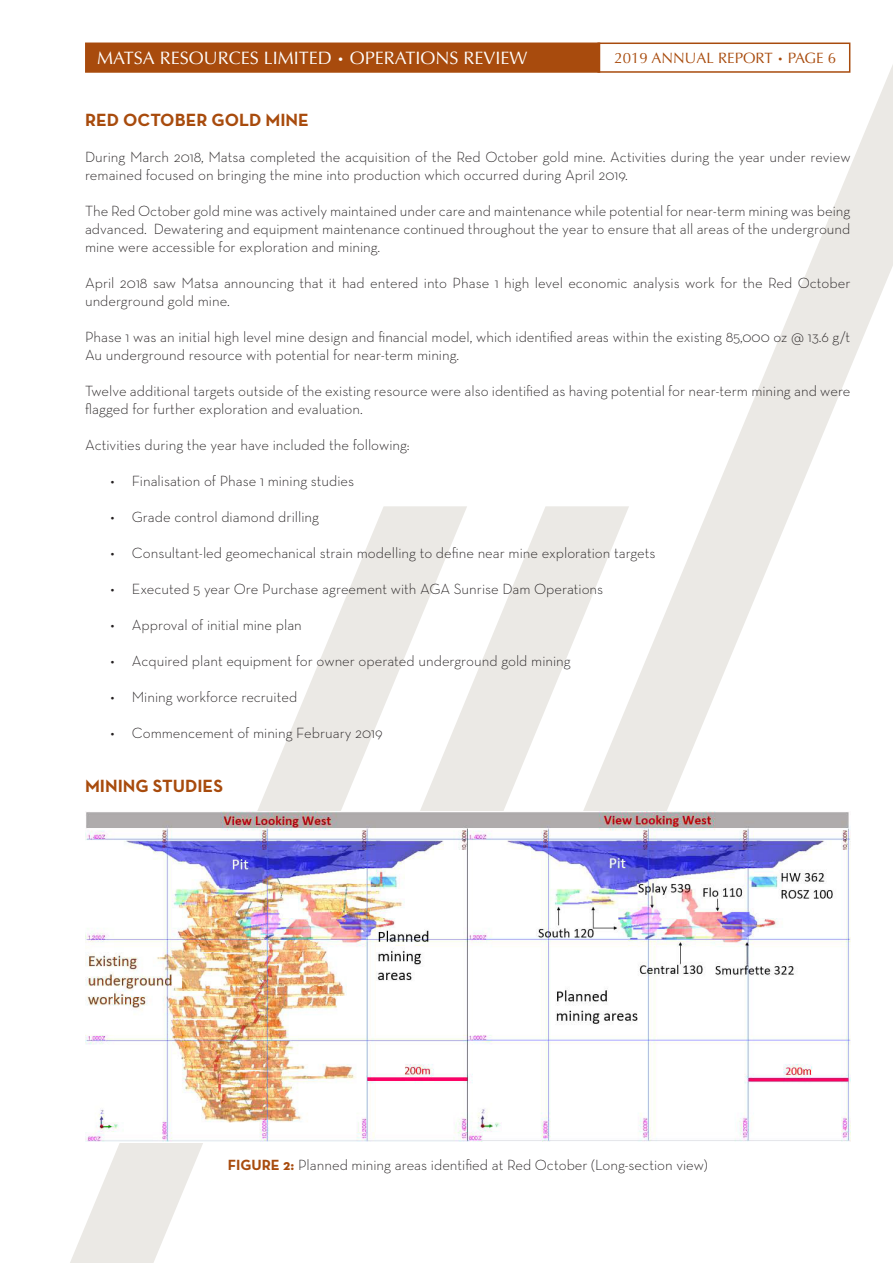
<style>
.page{position:relative;width:893px;height:1263px;background:#fff}
.page>*{position:absolute;margin:0;border:0;box-sizing:border-box;transform-origin:0 0}
.t1{font:18px "Optima";color:#fff}
.t2{font:700 18px "Neutra Text";color:#a84b0d}
.t3{font:300 15px/18px "Neutra Text";color:#231f20}
.t4{font:15px "Optima";color:#a84b0d}
.s1{font-family:"Lobster 1.4"}
.s2{font-weight:700;color:#a84b0d}
</style>
<div class="page">
<svg style="left:70px;top:506px;width:348px;height:757px"></svg>
<svg style="left:600px;top:64px;width:293px;height:747px"></svg>
<svg style="left:418px;top:506px;width:211px;height:305px"></svg>
<div style="left:86px;top:43px;width:513px;height:29px;background:#a84b0d"></div>
<div style="left:85px;top:43px;width:515px;height:30px;border:2px solid #a84b0d"></div>
<div style="left:597px;top:43px;width:253px;height:30px;border:2px solid #a84b0d"></div>
<img style="left:85px;top:811px;width:765px;height:331px">
<p class="t1" style="left:97px;top:47px;width:432px">MATSA RESOURCES LIMITED <span class="s1">·</span> OPERATIONS REVIEW</p>
<p class="t4" style="left:614px;top:49px;width:223px">2019 ANNUAL REPORT <span class="s1">·</span> PAGE 6</p>
<p class="t2" style="left:85px;top:109px;width:225px">RED OCTOBER GOLD MINE</p>
<p class="t3" style="left:85px;top:148px;width:767px">During March 2018, Matsa completed the acquisition of the Red October gold mine. Activities during the year under review remained focused on bringing the mine into production which occurred during April 2019.</p>
<p class="t3" style="left:85px;top:202px;width:767px;text-align:justify">The Red October gold mine was actively maintained under care and maintenance while potential for near-term mining was being advanced. Dewatering and equipment maintenance continued throughout the year to ensure that all areas of the underground mine were accessible for exploration and mining.</p>
<p class="t3" style="left:85px;top:274px;width:767px">April 2018 saw Matsa announcing that it had entered into Phase 1 high level economic analysis work for the Red October underground gold mine.</p>
<p class="t3" style="left:85px;top:328px;width:767px">Phase 1 was an initial high level mine design and financial model, which identified areas within the existing 85,000 oz @ 13.6 g/t<br>Au underground resource with potential for near-term mining.</p>
<p class="t3" style="left:85px;top:382px;width:767px">Twelve additional targets outside of the existing resource were also identified as having potential for near-term mining and were flagged for further exploration and evaluation.</p>
<p class="t3" style="left:85px;top:436px;width:326px">Activities during the year have included the following:</p>
<p class="t3" style="left:111px;top:472px;width:245px">• Finalisation of Phase 1 mining studies</p>
<p class="t3" style="left:111px;top:508px;width:210px">• Grade control diamond drilling</p>
<p class="t3" style="left:111px;top:544px;width:547px">• Consultant-led geomechanical strain modelling to define near mine exploration targets</p>
<p class="t3" style="left:111px;top:580px;width:494px">• Executed 5 year Ore Purchase agreement with AGA Sunrise Dam Operations</p>
<p class="t3" style="left:111px;top:616px;width:193px">• Approval of initial mine plan</p>
<p class="t3" style="left:111px;top:652px;width:462px">• Acquired plant equipment for owner operated underground gold mining</p>
<p class="t3" style="left:111px;top:688px;width:188px">• Mining workforce recruited</p>
<p class="t3" style="left:111px;top:724px;width:274px">• Commencement of mining February 2019</p>
<p class="t2" style="left:85px;top:775px;width:140px">MINING STUDIES</p>
<p class="t3" style="left:228px;top:1156px;width:481px"><span class="s2">FIGURE 2:</span> Planned mining areas identified at Red October (Long-section view)</p>
</div>
